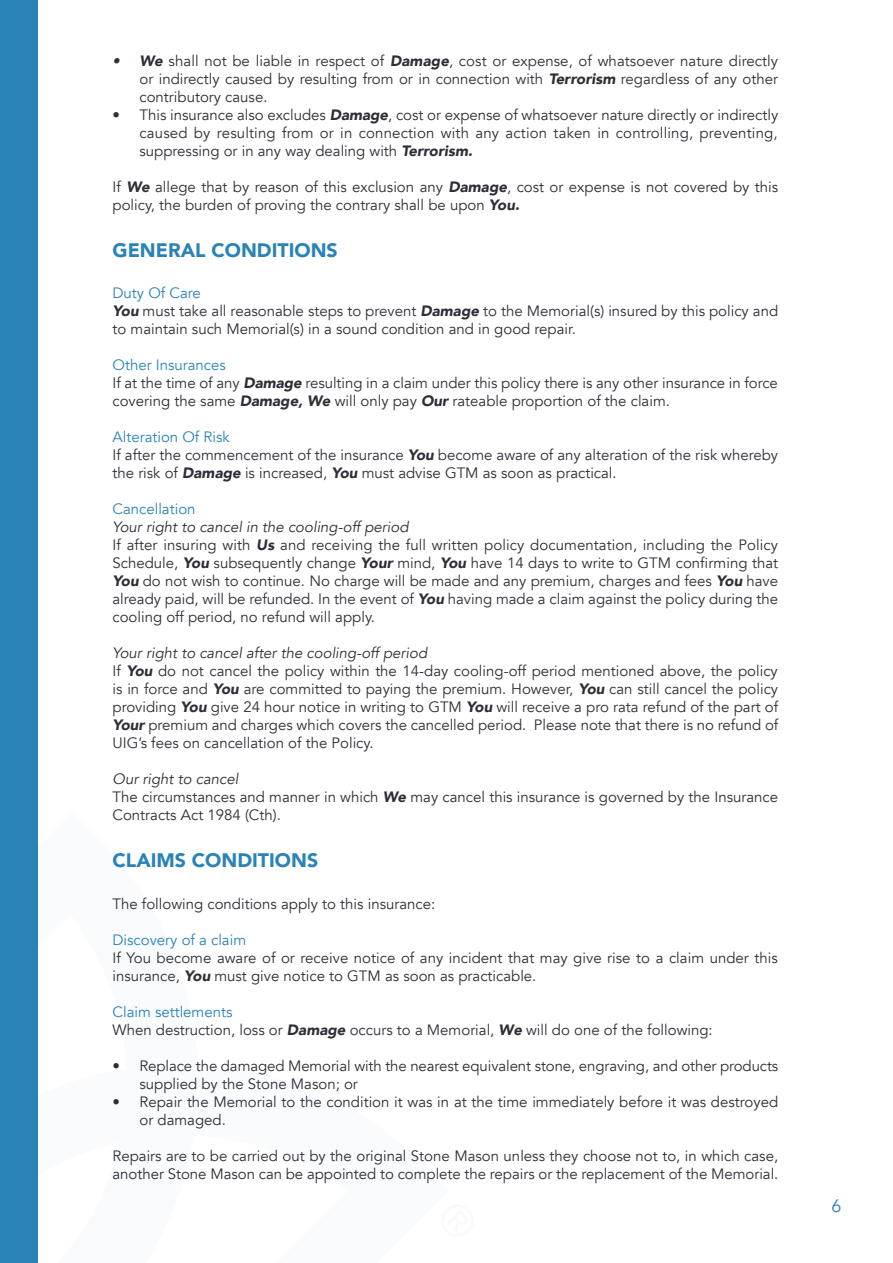
<style>
.page{position:relative;width:893px;height:1263px;background:#fff}
.page>*{position:absolute;margin:0;border:0;box-sizing:border-box;transform-origin:0 0}
.t1{font:900 19.5px "Avenir";color:#2a83b7}
.t2{font:18px "Avenir";color:#2a83b7}
.t3{font:15px/18px "Avenir";color:#2f2e38}
.t4{font:italic 15px "Avenir";color:#2f2e38}
.t5{font:15px "Avenir";color:#2a83b7}
.s1{font-weight:900;font-style:italic}
</style>
<div class="page">
<div style="left:0;top:0;width:38px;height:1263px;background:#2a83b7"></div>
<p class="t3" style="left:140px;top:52px;width:640px;text-align:justify;text-indent:-27px"><span class="s1">• We</span> shall not be liable in respect of <span class="s1">Damage</span>, cost or expense, of whatsoever nature directly or indirectly caused by resulting from or in connection with <span class="s1">Terrorism</span> regardless of any other contributory cause.</p>
<p class="t3" style="left:140px;top:106px;width:640px;text-align:justify;text-indent:-27px">• This insurance also excludes <span class="s1">Damage</span>, cost or expense of whatsoever nature directly or indirectly caused by resulting from or in connection with any action taken in controlling, preventing, suppressing or in any way dealing with <span class="s1">Terrorism.</span></p>
<p class="t3" style="left:112px;top:178px;width:667px">If <span class="s1">We</span> allege that by reason of this exclusion any <span class="s1">Damage</span>, cost or expense is not covered by this policy, the burden of proving the contrary shall be upon <span class="s1">You.</span></p>
<p class="t1" style="left:112px;top:233px;width:227px">GENERAL CONDITIONS</p>
<p class="t5" style="left:112px;top:284px;width:90px">Duty Of Care</p>
<p class="t3" style="left:112px;top:302px;width:667px"><span class="s1">You</span> must take all reasonable steps to prevent <span class="s1">Damage</span> to the Memorial(s) insured by this policy and to maintain such Memorial(s) in a sound condition and in good repair.</p>
<p class="t5" style="left:112px;top:356px;width:115px">Other Insurances</p>
<p class="t3" style="left:112px;top:374px;width:667px">If at the time of any <span class="s1">Damage</span> resulting in a claim under this policy there is any other insurance in force covering the same <span class="s1">Damage, We</span> will only pay <span class="s1">Our</span> rateable proportion of the claim.</p>
<p class="t5" style="left:112px;top:428px;width:119px">Alteration Of Risk</p>
<p class="t3" style="left:112px;top:446px;width:667px">If after the commencement of the insurance <span class="s1">You</span> become aware of any alteration of the risk whereby the risk of <span class="s1">Damage</span> is increased, <span class="s1">You</span> must advise GTM as soon as practical.</p>
<p class="t5" style="left:112px;top:500px;width:85px">Cancellation</p>
<p class="t4" style="left:112px;top:518px;width:298px">Your right to cancel in the cooling-off period</p>
<p class="t3" style="left:112px;top:536px;width:667px;text-align:justify">If after insuring with <span class="s1">Us</span> and receiving the full written policy documentation, including the Policy Schedule, <span class="s1">You</span> subsequently change <span class="s1">Your</span> mind, <span class="s1">You</span> have 14 days to write to GTM confirming that <span class="s1">You</span> do not wish to continue. No charge will be made and any premium, charges and fees <span class="s1">You</span> have already paid, will be refunded. In the event of <span class="s1">You</span> having made a claim against the policy during the cooling off period, no refund will apply.</p>
<p class="t4" style="left:112px;top:644px;width:316px">Your right to cancel after the cooling-off period</p>
<p class="t3" style="left:112px;top:662px;width:667px;text-align:justify">If <span class="s1">You</span> do not cancel the policy within the 14-day cooling-off period mentioned above, the policy is in force and <span class="s1">You</span> are committed to paying the premium. However, <span class="s1">You</span> can still cancel the policy providing <span class="s1">You</span> give 24 hour notice in writing to GTM <span class="s1">You</span> will receive a pro rata refund of the part of <span class="s1">Your</span> premium and charges which covers the cancelled period. Please note that there is no refund of UIG’s fees on cancellation of the Policy.</p>
<p class="t4" style="left:112px;top:770px;width:127px">Our right to cancel</p>
<p class="t3" style="left:112px;top:788px;width:667px">The circumstances and manner in which <span class="s1">We</span> may cancel this insurance is governed by the Insurance<br>Contracts Act 1984 (Cth).</p>
<p class="t1" style="left:112px;top:844px;width:207px">CLAIMS CONDITIONS</p>
<p class="t3" style="left:112px;top:895px;width:324px">The following conditions apply to this insurance:</p>
<p class="t5" style="left:112px;top:930px;width:135px">Discovery of a claim</p>
<p class="t3" style="left:112px;top:949px;width:667px">If You become aware of or receive notice of any incident that may give rise to a claim under this insurance, <span class="s1">You</span> must give notice to GTM as soon as practicable.</p>
<p class="t5" style="left:112px;top:1002px;width:121px">Claim settlements</p>
<p class="t3" style="left:112px;top:1021px;width:602px">When destruction, loss or <span class="s1">Damage</span> occurs to a Memorial, <span class="s1">We</span> will do one of the following:</p>
<p class="t3" style="left:139px;top:1057px;width:640px;text-indent:-27px">• Replace the damaged Memorial with the nearest equivalent stone, engraving, and other products supplied by the Stone Mason; or</p>
<p class="t3" style="left:139px;top:1093px;width:640px;text-indent:-27px">• Repair the Memorial to the condition it was in at the time immediately before it was destroyed or damaged.</p>
<p class="t3" style="left:112px;top:1147px;width:667px">Repairs are to be carried out by the original Stone Mason unless they choose not to, in which case, another Stone Mason can be appointed to complete the repairs or the replacement of the Memorial.</p>
<p class="t2" style="left:831px;top:1195px;width:12px">6</p>
</div>
